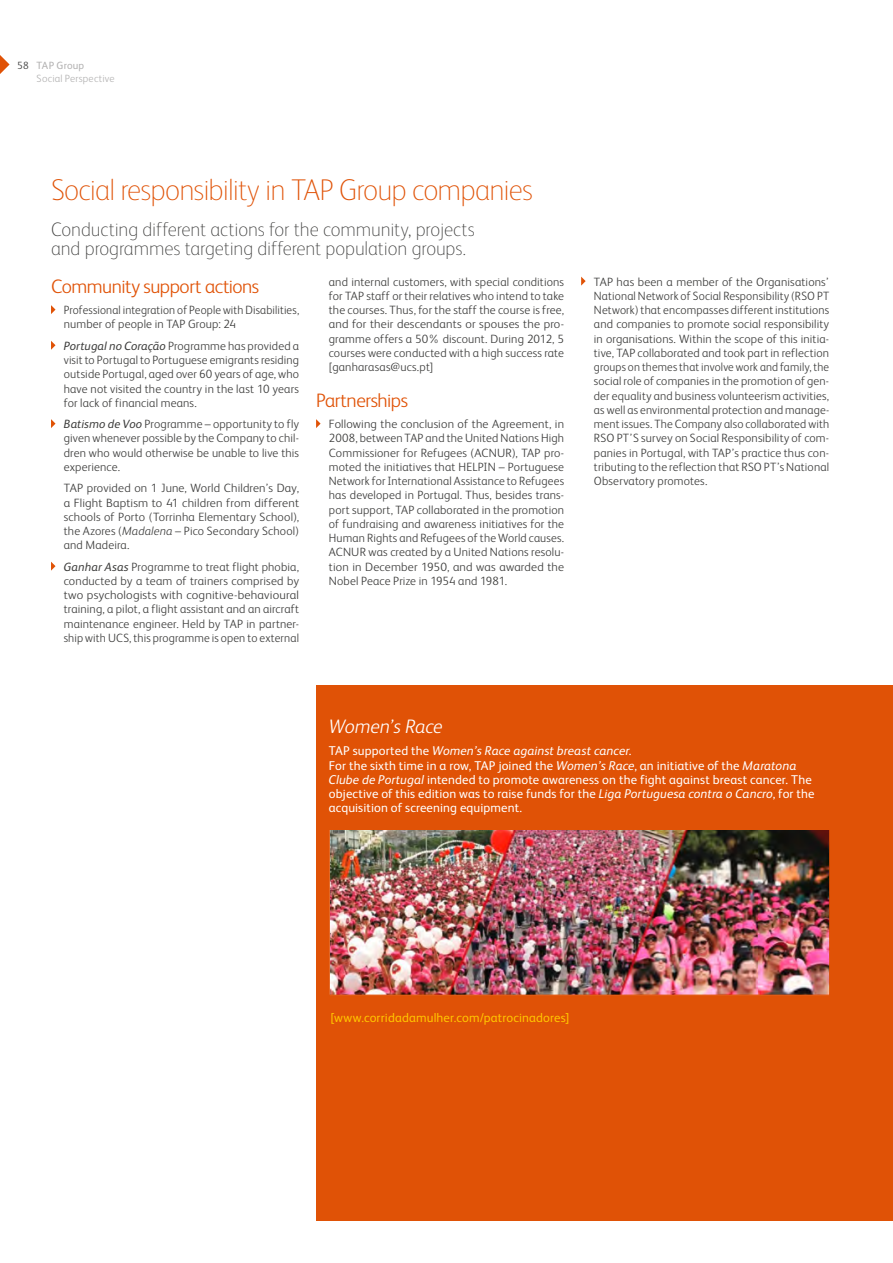
<style>
.page{position:relative;width:893px;height:1263px;background:#fff}
.page>*{position:absolute;margin:0;border:0;box-sizing:border-box;transform-origin:0 0}
.t1{font:100 30px "FS Albert";letter-spacing:-.03em;color:#e05206}
.t2{font:100 19.5px/19.5px "FS Albert";letter-spacing:-.005em;color:#3c3c3b}
.t3{font:300 19.5px "FS Albert";letter-spacing:-.025em;color:#e05206}
.t4{font:italic 300 19.5px "FS Albert";letter-spacing:-.01em;color:#fff}
.t5{font:12.75px/14.2px "FS Albert";letter-spacing:.01em;color:#fff}
.t6{font:12.75px "FS Albert";letter-spacing:.01em;color:#ffc500}
.t7{font:300 12px/14.2px "FS Albert";letter-spacing:.015em;color:#3c3c3b;text-align:justify}
.t8{font:300 12px/14.2px "FS Albert";letter-spacing:.015em;color:#3c3c3b;scale:.96 1}
.t9{font:300 10.5px/13.4px "FS Albert";letter-spacing:.02em;color:#b3b2b2}
.s1{color:#3c3c3b}
.s2{font-weight:400}
.s3{font-weight:400;font-style:italic}
.s4{font-style:italic}
</style>
<div class="page">
<svg style="left:0;top:55px;width:10px;height:19px"></svg>
<svg style="left:51px;top:305px;width:5px;height:9px"></svg>
<svg style="left:51px;top:341px;width:5px;height:9px"></svg>
<svg style="left:51px;top:419px;width:5px;height:9px"></svg>
<svg style="left:51px;top:562px;width:5px;height:9px"></svg>
<svg style="left:316px;top:419px;width:5px;height:9px"></svg>
<div style="left:316px;top:685px;width:577px;height:535px;background:#e05206"></div>
<img style="left:330px;top:831px;width:499px;height:164px">
<svg style="left:581px;top:277px;width:5px;height:9px"></svg>
<p class="t9" style="left:37px;top:58px;width:80px;text-indent:-19px"><span class="s1">58</span> <span class="s2">TAP Group<br></span>Social Perspective</p>
<h1 class="t1" style="left:51px;top:173px;width:484px">Social responsibility in TAP Group companies</h1>
<h2 class="t2" style="left:51px;top:219px;width:426px">Conducting different actions for the community, projects and programmes targeting different population groups.</h2>
<h2 class="t3" style="left:51px;top:275px;width:210px">Community support actions</h2>
<p class="t8" style="left:64px;top:303px;width:247px;text-indent:-8px">Professional integration of People with Disabilities, number of people in TAP</p>
<p class="t7" style="left:64px;top:313px;width:237px;line-height:21.3px;text-indent:124px">Group: 24<br><span class="s3">Portugal no Coração</span> Programme has provided a</p>
<p class="t7" style="left:64px;top:353px;width:237px">visit to Portugal to Portuguese emigrants residing outside Portugal, aged over 60 years of age, who have not visited the country in the last 10 years for lack of financial means.</p>
<p class="t7" style="left:64px;top:417px;width:237px"><span class="s3">Batismo de Voo</span> Programme – opportunity to fly given whenever possible by the Company to chil&shy;dren who would otherwise be unable to live this experience.</p>
<p class="t7" style="left:51px;top:481px;width:8px">TAP</p>
<p class="t7" style="left:64px;top:481px;width:237px;text-indent:23px">provided on 1 June, World Children’s Day, a Flight Baptism to 41 children from different schools of Porto (Torrinha Elementary School), the Azores (<span class="s4">Madalena</span> – Pico Secondary School) and Madeira.</p>
<p class="t7" style="left:64px;top:559px;width:237px"><span class="s3">Ganhar Asas</span> Programme to treat flight phobia, conducted by a team of trainers comprised by two psychologists with cognitive-behavioural training, a pilot, a flight assistant and an aircraft maintenance engineer. Held by TAP</p>
<p class="t7" style="left:64px;top:616px;width:237px;text-align:right">in partner-<br>ship with UCS, this programme is open to external</p>
<p class="t7" style="left:329px;top:274px;width:237px">and internal customers, with special conditions for TAP</p>
<p class="t7" style="left:329px;top:289px;width:237px;text-indent:38px">staff or their relatives who intend to take the courses. Thus, for the staff the course is free, and for their descendants or spouses the pro&shy;gramme offers a 50% discount. During 2012, 5 courses were conducted with a high success rate [ganharasas@ucs.pt]</p>
<h2 class="t3" style="left:316px;top:389px;width:93px">Partnerships</h2>
<p class="t7" style="left:329px;top:417px;width:237px;text-indent:-8px">Following the conclusion of the Agreement, in 2008, between TAP and the United Nations High Commissioner for Refugees (ACNUR ), TAP</p>
<p class="t7" style="left:329px;top:445px;width:237px;text-indent:215px">pro&shy;moted the initiatives that H ELP IN – Portuguese Network for International Assistance to Refugees has developed in Portugal. Thus, besides trans&shy;port support, TAP</p>
<p class="t7" style="left:329px;top:502px;width:237px;text-indent:88px">collaborated in the promotion of fundraising and awareness initiatives for the Human Rights and Refugees of the World causes.<br>ACNUR was created by a United Nations resolu&shy;tion in December 1950, and was awarded the Nobel Peace Prize in 1954 and 1981.</p>
<p class="t7" style="left:594px;top:274px;width:237px;text-align:left;text-indent:23px">has been a member of the Organisations’ National Network of Social Responsibility (RSO PT Network) that encompasses different institutions and companies to promote social responsibility in organisations. Within the scope of this initia&shy;tive, TAP</p>
<p class="t7" style="left:586px;top:274px;width:7px">TAP</p>
<p class="t7" style="left:594px;top:346px;width:237px;text-indent:44px">collaborated and took part in reflection groups on themes that involve work and family, the social role of companies in the promotion of gen&shy;der equality and business volunteerism activities, as well as environmental protection and manage&shy;ment issues. The Company also collaborated with RSO PT’S survey on Social Responsibility of com&shy;panies in Portugal, with TAP ’s practice thus con&shy;tributing to the reflection that RSO PT’s National Observatory promotes.</p>
<h2 class="t4" style="left:329px;top:715px;width:115px">Women’s Race</h2>
<p class="t5" style="left:329px;top:744px;width:487px">TAP supported the <span class="s4">Women’s Race against breast cancer</span>.<br>For the sixth time in a row, TAP joined the <span class="s4">Women’s Race</span>, an initiative of the <span class="s4">Maratona Clube de Portugal</span> intended to promote awareness on the fight against breast cancer. The objective of this edition was to raise funds for the <span class="s4">Liga Portuguesa contra o Cancro</span>, for the acquisition of screening equipment.</p>
<p class="t6" style="left:330px;top:1011px;width:241px">[www.corridadamulher.com/patrocinadores]</p>
</div>
